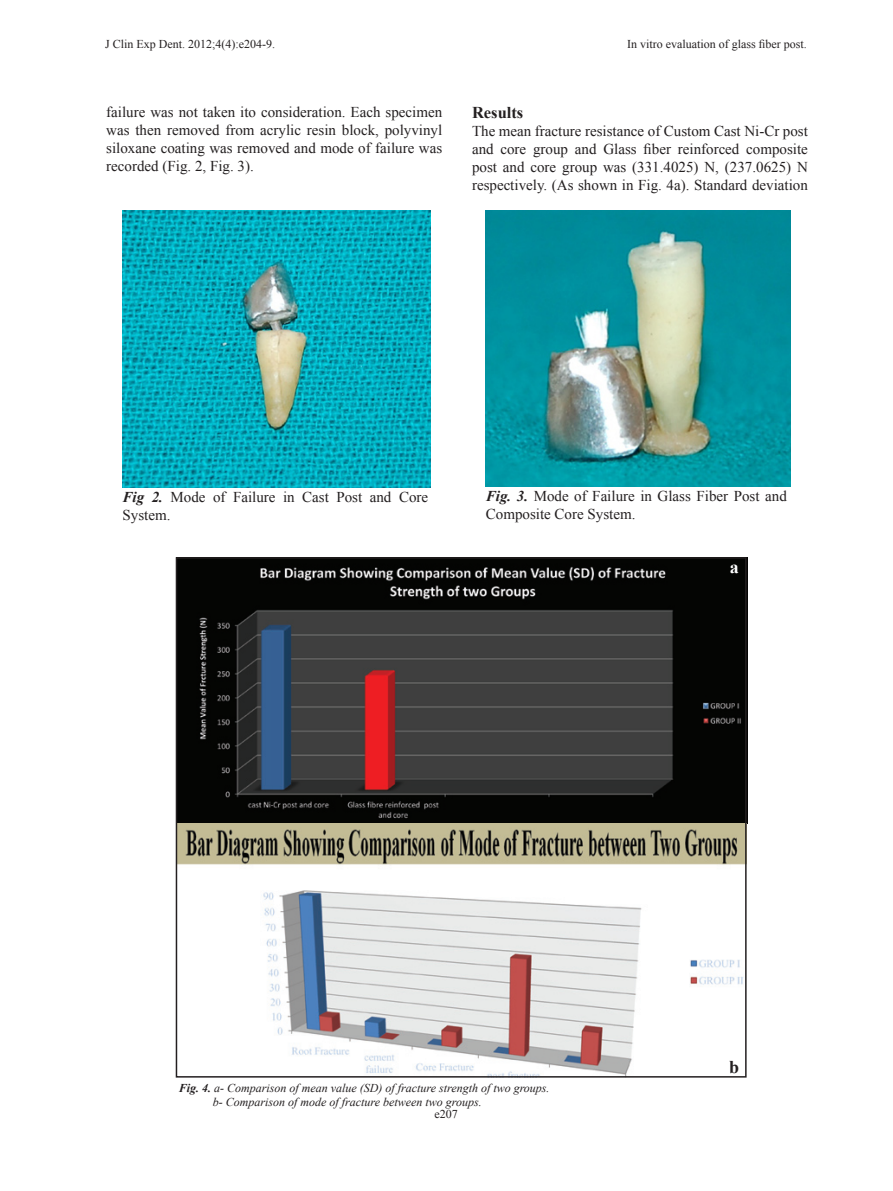
<style>
.page{position:relative;width:893px;height:1191px;background:#fff}
.page>*{position:absolute;margin:0;border:0;box-sizing:border-box;transform-origin:0 0}
._06__Texto{font:700 18px "Times New Roman";color:#fff}
._06__Texto-2{font:700 18px "Times New Roman";color:#231f20}
._05__ENCABEZADO_APAR{font:700 16.5px "Times New Roman";color:#231f20}
._06__Texto-3{font:15px/18px "Times New Roman";color:#231f20;text-align:justify}
._07__Pies_figura_y_t{font:italic 12px "Times New Roman";color:#231f20}
.t1{font:12px "Times New Roman";color:#231f20}
.s1{font-weight:700;font-style:italic}
.s2{font-weight:700}
</style>
<div class="page">
<img style="left:123px;top:210px;width:308px;height:278px">
<img style="left:486px;top:210px;width:305px;height:276px">
<img style="left:179px;top:560px;width:565px;height:514px">
<div style="left:176px;top:557px;width:571px;height:520px;border:2px solid #231f20"></div>
<p class="t1" style="left:105px;top:36px;width:171px">J Clin Exp Dent. 2012;4(4):e204-9.</p>
<p class="t1" style="left:627px;top:36px;width:181px">In vitro evaluation of glass fiber post.</p>
<p class="_06__Texto-3" style="left:106px;top:102px;width:337px">failure was not taken ito consideration. Each specimen was then removed from acrylic resin block, polyvinyl siloxane coating was removed and mode of failure was recorded (Fig. 2, Fig. 3).</p>
<p class="_05__ENCABEZADO_APAR" style="left:472px;top:101px;width:53px">Results</p>
<p class="_06__Texto-3" style="left:472px;top:121px;width:337px">The mean fracture resistance of Custom Cast Ni-Cr post and core group and Glass fiber reinforced composite post and core group was (331.4025) N, (237.0625) N respectively. (As shown in Fig. 4a). Standard deviation</p>
<p class="_06__Texto-3" style="left:123px;top:488px;width:307px"><span class="s1">Fig 2.</span> Mode of Failure in Cast Post and Core<br>System.</p>
<p class="_06__Texto-3" style="left:486px;top:487px;width:303px"><span class="s1">Fig. 3.</span> Mode of Failure in Glass Fiber Post and<br>Composite Core System.</p>
<p class="_06__Texto" style="left:730px;top:554px;width:10px">a</p>
<p class="_07__Pies_figura_y_t" style="left:179px;top:1080px;width:372px"><span class="s2">Fig. 4.</span> a- Comparison of mean value (SD) of fracture strength of two groups.</p>
<p class="_07__Pies_figura_y_t" style="left:213px;top:1093px;width:270px">b- Comparison of mode of fracture between two groups.</p>
<p class="t1" style="left:434px;top:1106px;width:25px">e207</p>
<p class="_06__Texto-2" style="left:729px;top:1055px;width:12px">b</p>
</div>
